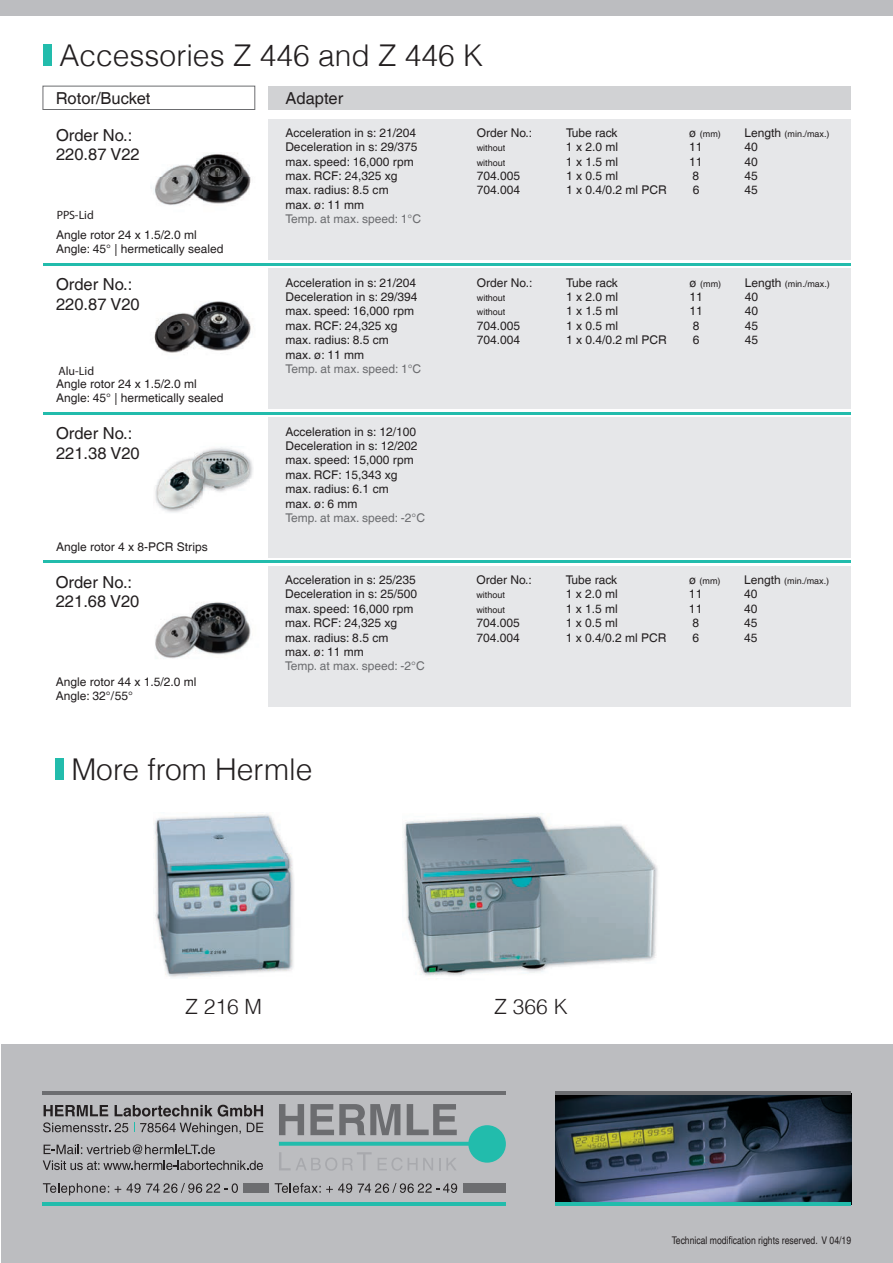
<style>
.page{position:relative;width:893px;height:1263px;background:#fff}
.page>*{position:absolute;margin:0;border:0;box-sizing:border-box;transform-origin:0 0}
.t1{font:300 30px "Helvetica";color:#231f20}
.t2{font:300 21px "Helvetica";color:#231f20}
.t3{font:16.5px/19.8px "Helvetica";color:#231f20}
.t4{font:12px/14.4px "Helvetica";color:#231f20}
.t5{font:12px "Helvetica";color:#6c6d70}
.t6{font:12px "Myriad Pro";color:#231f20}
.t7{font:condensed 10.5px "Helvetica";color:#231f20}
.t8{font:9px "Helvetica";color:#231f20}
.s1{font-size:12px}
</style>
<div class="page">
<div style="left:0;top:0;width:893px;height:16px;background:#bcbdc0"></div>
<div style="left:1px;top:1045px;width:892px;height:218px;background:#bcbdc0"></div>
<div style="left:268px;top:269px;width:583px;height:140px;background:#e6e7e9"></div>
<div style="left:268px;top:417px;width:583px;height:141px;background:#e6e7e9"></div>
<div style="left:268px;top:120px;width:583px;height:140px;background:#e6e7e9"></div>
<div style="left:43px;top:86px;width:212px;height:24px;border:1px solid #6c6d70"></div>
<div style="left:268px;top:86px;width:583px;height:23px;background:#d1d2d4"></div>
<hr style="left:43px;top:263px;width:808px;height:2px;background:#22bcac">
<hr style="left:43px;top:412px;width:808px;height:2px;background:#22bcac">
<div style="left:268px;top:566px;width:582px;height:140px;background:#e6e7e9"></div>
<hr style="left:43px;top:561px;width:807px;height:2px;background:#22bcac">
<img style="left:155px;top:447px;width:98px;height:66px">
<img style="left:154px;top:301px;width:97px;height:52px">
<img style="left:151px;top:153px;width:100px;height:52px">
<img style="left:555px;top:1094px;width:296px;height:108px">
<img style="left:155px;top:602px;width:96px;height:57px">
<img style="left:154px;top:814px;width:140px;height:163px">
<img style="left:403px;top:814px;width:255px;height:162px">
<svg style="left:729px;top:1236px;width:3px;height:8px"></svg>
<svg style="left:279px;top:1104px;width:227px;height:67px"></svg>
<svg style="left:44px;top:1105px;width:64px;height:11px"></svg>
<svg style="left:115px;top:1105px;width:148px;height:11px"></svg>
<svg style="left:43px;top:1122px;width:85px;height:10px"></svg>
<svg style="left:134px;top:1122px;width:107px;height:13px"></svg>
<svg style="left:247px;top:1123px;width:16px;height:9px"></svg>
<svg style="left:44px;top:1144px;width:171px;height:10px"></svg>
<svg style="left:43px;top:1160px;width:220px;height:10px"></svg>
<svg style="left:43px;top:1183px;width:66px;height:12px"></svg>
<svg style="left:115px;top:1186px;width:6px;height:7px"></svg>
<svg style="left:127px;top:1183px;width:111px;height:10px"></svg>
<svg style="left:275px;top:1183px;width:77px;height:10px"></svg>
<svg style="left:358px;top:1183px;width:99px;height:10px"></svg>
<div style="left:244px;top:1183px;width:25px;height:9px;background:#6c6d70"></div>
<div style="left:463px;top:1183px;width:42px;height:9px;background:#6c6d70"></div>
<hr style="left:43px;top:1202px;width:463px;height:3px;background:#22bcac">
<hr style="left:43px;top:1091px;width:463px;height:3px;background:#6c6d70">
<hr style="left:555px;top:1091px;width:296px;height:3px;background:#6c6d70">
<hr style="left:555px;top:1202px;width:296px;height:3px;background:#22bcac">
<div style="left:43px;top:44px;width:9px;height:22px;background:#22bcac"></div>
<div style="left:55px;top:758px;width:8px;height:21px;background:#22bcac"></div>
<h1 class="t1" style="left:60px;top:31px;width:425px">Accessories Z 446 and Z 446 K</h1>
<h3 class="t3" style="left:56px;top:89px;width:96px">Rotor/Bucket</h3>
<h3 class="t3" style="left:286px;top:89px;width:59px">Adapter</h3>
<h3 class="t3" style="left:56px;top:125px;width:85px">Order No.:<br>220.87 V22</h3>
<p class="t6" style="left:57px;top:207px;width:39px">PPS-Lid</p>
<p class="t4" style="left:56px;top:228px;width:169px">Angle rotor 24 x 1.5/2.0 ml<br>Angle: 45° | hermetically sealed</p>
<h3 class="t3" style="left:56px;top:275px;width:85px">Order No.:<br>220.87 V20</h3>
<p class="t6" style="left:58px;top:363px;width:37px">Alu-Lid</p>
<p class="t4" style="left:56px;top:377px;width:169px">Angle rotor 24 x 1.5/2.0 ml<br>Angle: 45° | hermetically sealed</p>
<h3 class="t3" style="left:56px;top:424px;width:85px">Order No.:<br>221.38 V20</h3>
<p class="t4" style="left:56px;top:540px;width:153px">Angle rotor 4 x 8-PCR Strips</p>
<h3 class="t3" style="left:56px;top:572px;width:85px">Order No.:<br>221.68 V20</h3>
<p class="t4" style="left:56px;top:675px;width:142px">Angle rotor 44 x 1.5/2.0 ml<br>Angle: 32°/55°</p>
<p class="t4" style="left:285px;top:126px;width:132px">Acceleration in s: 21/204</p>
<p class="t4" style="left:477px;top:126px;width:57px">Order No.:</p>
<p class="t4" style="left:566px;top:126px;width:53px">Tube rack</p>
<p class="t8" style="left:689px;top:128px;width:33px"><span class="s1">ø</span> (mm)</p>
<p class="t8" style="left:745px;top:128px;width:87px"><span class="s1">Length</span> (min./max.)</p>
<p class="t4" style="left:285px;top:140px;width:134px">Deceleration in s: 29/375</p>
<p class="t8" style="left:477px;top:143px;width:30px">without</p>
<p class="t4" style="left:566px;top:140px;width:54px">1 x 2.0 ml</p>
<p class="t4" style="left:689px;top:140px;width:15px">11</p>
<p class="t4" style="left:745px;top:140px;width:15px">40</p>
<p class="t4" style="left:285px;top:155px;width:130px">max. speed: 16,000 rpm</p>
<p class="t8" style="left:477px;top:157px;width:30px">without</p>
<p class="t4" style="left:566px;top:155px;width:54px">1 x 1.5 ml</p>
<p class="t4" style="left:689px;top:155px;width:15px">11</p>
<p class="t4" style="left:745px;top:155px;width:15px">40</p>
<p class="t4" style="left:285px;top:169px;width:114px">max. RCF: 24,325 xg</p>
<p class="t4" style="left:477px;top:169px;width:45px">704.005</p>
<p class="t4" style="left:566px;top:169px;width:54px">1 x 0.5 ml</p>
<p class="t4" style="left:693px;top:169px;width:8px">8</p>
<p class="t4" style="left:745px;top:169px;width:15px">45</p>
<p class="t4" style="left:285px;top:183px;width:105px">max. radius: 8.5 cm</p>
<p class="t4" style="left:477px;top:183px;width:45px">704.004</p>
<p class="t4" style="left:566px;top:183px;width:102px">1 x 0.4/0.2 ml PCR</p>
<p class="t4" style="left:693px;top:183px;width:8px">6</p>
<p class="t4" style="left:745px;top:183px;width:15px">45</p>
<p class="t4" style="left:285px;top:198px;width:80px">max. ø: 11 mm</p>
<p class="t5" style="left:285px;top:212px;width:137px">Temp. at max. speed: 1°C</p>
<p class="t4" style="left:286px;top:276px;width:132px">Acceleration in s: 21/204</p>
<p class="t4" style="left:477px;top:276px;width:57px">Order No.:</p>
<p class="t4" style="left:566px;top:276px;width:53px">Tube rack</p>
<p class="t8" style="left:690px;top:278px;width:33px"><span class="s1">ø</span> (mm)</p>
<p class="t8" style="left:745px;top:278px;width:87px"><span class="s1">Length</span> (min./max.)</p>
<p class="t4" style="left:286px;top:290px;width:134px">Deceleration in s: 29/394</p>
<p class="t8" style="left:477px;top:293px;width:30px">without</p>
<p class="t4" style="left:566px;top:290px;width:54px">1 x 2.0 ml</p>
<p class="t4" style="left:689px;top:290px;width:15px">11</p>
<p class="t4" style="left:745px;top:290px;width:15px">40</p>
<p class="t4" style="left:286px;top:304px;width:130px">max. speed: 16,000 rpm</p>
<p class="t8" style="left:477px;top:307px;width:30px">without</p>
<p class="t4" style="left:566px;top:304px;width:54px">1 x 1.5 ml</p>
<p class="t4" style="left:689px;top:304px;width:15px">11</p>
<p class="t4" style="left:745px;top:304px;width:15px">40</p>
<p class="t4" style="left:286px;top:319px;width:114px">max. RCF: 24,325 xg</p>
<p class="t4" style="left:477px;top:319px;width:45px">704.005</p>
<p class="t4" style="left:566px;top:319px;width:54px">1 x 0.5 ml</p>
<p class="t4" style="left:693px;top:319px;width:8px">8</p>
<p class="t4" style="left:745px;top:319px;width:15px">45</p>
<p class="t4" style="left:286px;top:333px;width:105px">max. radius: 8.5 cm</p>
<p class="t4" style="left:477px;top:333px;width:45px">704.004</p>
<p class="t4" style="left:566px;top:333px;width:102px">1 x 0.4/0.2 ml PCR</p>
<p class="t4" style="left:693px;top:333px;width:8px">6</p>
<p class="t4" style="left:745px;top:333px;width:15px">45</p>
<p class="t4" style="left:286px;top:348px;width:80px">max. ø: 11 mm</p>
<p class="t5" style="left:286px;top:362px;width:137px">Temp. at max. speed: 1°C</p>
<p class="t4" style="left:285px;top:425px;width:134px">Acceleration in s: 12/100<br>Deceleration in s: 12/202 max. speed: 15,000 rpm max. RCF: 15,343 xg max. radius: 6.1 cm max. ø: 6 mm</p>
<p class="t5" style="left:285px;top:511px;width:141px">Temp. at max. speed: -2°C</p>
<p class="t4" style="left:285px;top:573px;width:132px">Acceleration in s: 25/235</p>
<p class="t4" style="left:476px;top:573px;width:57px">Order No.:</p>
<p class="t4" style="left:566px;top:573px;width:53px">Tube rack</p>
<p class="t8" style="left:689px;top:576px;width:33px"><span class="s1">ø</span> (mm)</p>
<p class="t8" style="left:744px;top:576px;width:87px"><span class="s1">Length</span> (min./max.)</p>
<p class="t4" style="left:285px;top:587px;width:134px">Deceleration in s: 25/500</p>
<p class="t8" style="left:476px;top:590px;width:30px">without</p>
<p class="t4" style="left:566px;top:587px;width:54px">1 x 2.0 ml</p>
<p class="t4" style="left:689px;top:587px;width:15px">11</p>
<p class="t4" style="left:744px;top:587px;width:15px">40</p>
<p class="t4" style="left:285px;top:602px;width:130px">max. speed: 16,000 rpm</p>
<p class="t8" style="left:476px;top:604px;width:30px">without</p>
<p class="t4" style="left:566px;top:602px;width:54px">1 x 1.5 ml</p>
<p class="t4" style="left:689px;top:602px;width:15px">11</p>
<p class="t4" style="left:744px;top:602px;width:15px">40</p>
<p class="t4" style="left:285px;top:616px;width:114px">max. RCF: 24,325 xg</p>
<p class="t4" style="left:476px;top:616px;width:45px">704.005</p>
<p class="t4" style="left:566px;top:616px;width:54px">1 x 0.5 ml</p>
<p class="t4" style="left:692px;top:616px;width:8px">8</p>
<p class="t4" style="left:744px;top:616px;width:15px">45</p>
<p class="t4" style="left:285px;top:631px;width:105px">max. radius: 8.5 cm</p>
<p class="t4" style="left:476px;top:631px;width:45px">704.004</p>
<p class="t4" style="left:566px;top:631px;width:102px">1 x 0.4/0.2 ml PCR</p>
<p class="t4" style="left:692px;top:631px;width:8px">6</p>
<p class="t4" style="left:744px;top:631px;width:15px">45</p>
<p class="t4" style="left:285px;top:645px;width:80px">max. ø: 11 mm</p>
<p class="t5" style="left:285px;top:659px;width:141px">Temp. at max. speed: -2°C</p>
<h1 class="t1" style="left:71px;top:745px;width:243px">More from Hermle</h1>
<h2 class="t2" style="left:185px;top:990px;width:79px">Z 216 M</h2>
<h2 class="t2" style="left:494px;top:990px;width:75px">Z 366 K</h2>
<p class="t7" style="left:672px;top:1234px;width:181px">Technical modi cation rights reserved. V 04/19</p>
</div>
